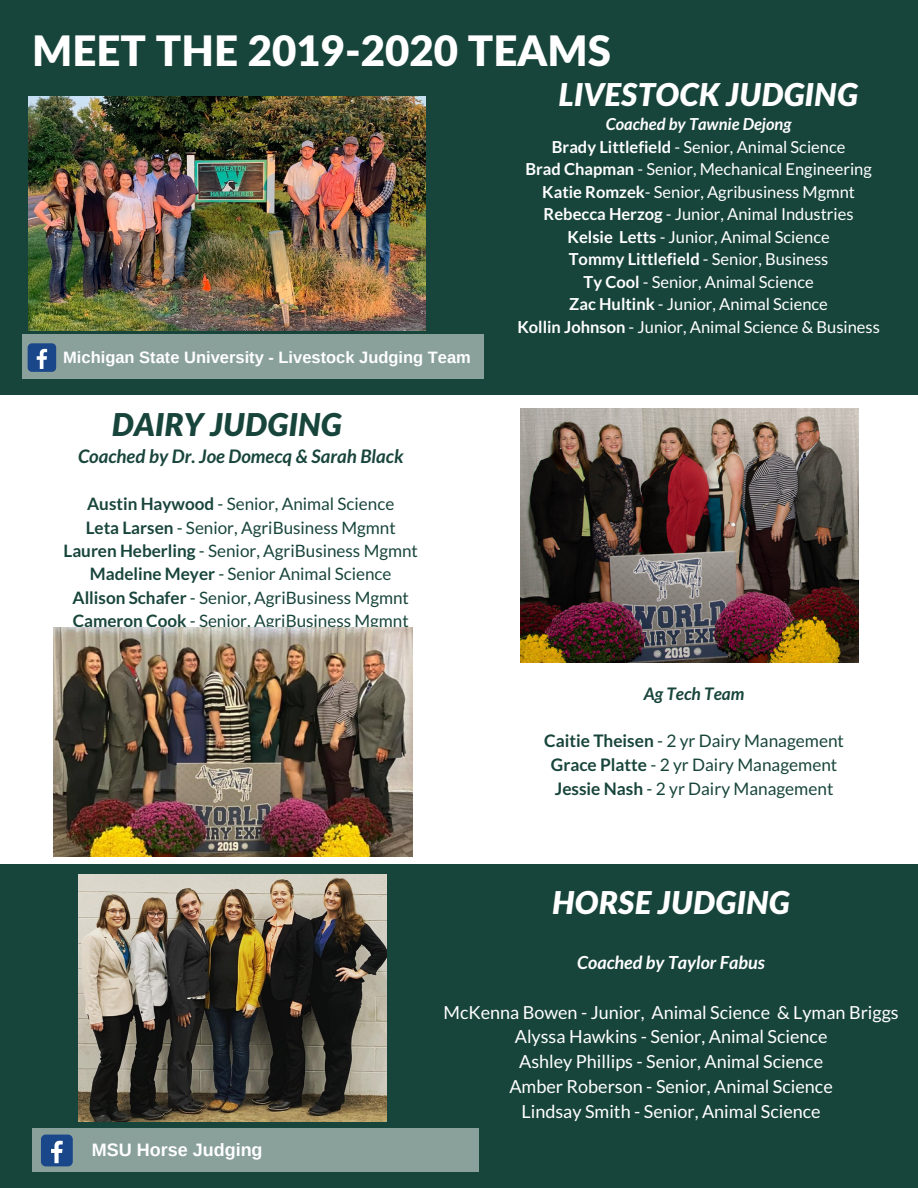
<style>
.page{position:relative;width:918px;height:1188px;background:#fff}
.page>*{position:absolute;margin:0;border:0;box-sizing:border-box;transform-origin:0 0}
.t1{font:900 42px "Lato Latin";color:#fff}
.t2{font:italic 900 31.5px "Lato";color:#fff}
.t3{font:italic 900 31.5px "Lato";color:#18453b}
.t4{font:italic 700 18.6px "Lato";color:#18453b}
.t5{font:18px/24.8px "Lato";color:#fff;text-align:center}
.t6{font:italic 700 18px "Lato";color:#fff}
.t7{font:700 18px "Arimo";color:#fff}
.t8{font:17.25px/23.9px "Lato";color:#18453b;text-align:center}
.t9{font:italic 700 17.25px "Lato";color:#18453b}
.t10{font:17.1px/23.4px "Lato";color:#18453b;text-align:center}
.t11{font:16.5px/22.5px "Lato";color:#fff;text-align:center}
.t12{font:700 16.5px "Arimo";color:#fff}
.s1{font-weight:700}
.s2{font-weight:700;font-style:italic}
</style>
<div class="page">
<div style="left:0;top:0;width:918px;height:394px;background:#18453b"></div>
<img style="left:28px;top:97px;width:397px;height:234px">
<div style="left:0;top:865px;width:918px;height:323px;background:#18453b"></div>
<div style="left:32px;top:1129px;width:447px;height:43px;background:#8aa09b"></div>
<img style="left:54px;top:628px;width:359px;height:228px">
<div style="left:41px;top:1135px;width:32px;height:31px;background:#1a4789;border-radius:5px"></div>
<svg style="left:51px;top:1141px;width:12px;height:22px"></svg>
<div style="left:22px;top:334px;width:462px;height:45px;background:#8aa09b"></div>
<div style="left:28px;top:343px;width:28px;height:29px;background:#1a4789;border-radius:4px"></div>
<svg style="left:37px;top:349px;width:10px;height:20px"></svg>
<img style="left:521px;top:408px;width:337px;height:254px">
<img style="left:79px;top:874px;width:308px;height:248px">
<h1 class="t1" style="left:32px;top:25px;width:580px">MEET THE 2019-2020 TEAMS</h1>
<h2 class="t2" style="left:559px;top:75px;width:301px">LIVESTOCK JUDGING</h2>
<p class="t12" style="left:63px;top:348px;width:409px">Michigan State University - Livestock Judging Team</p>
<h2 class="t3" style="left:112px;top:405px;width:232px">DAIRY JUDGING</h2>
<p class="t4" style="left:78px;top:445px;width:327px">Coached by Dr. Joe Domecq &amp; Sarah Black</p>
<p class="t10" style="left:64px;top:492px;width:356px"><span class="s1">Austin Haywood</span> - Senior, Animal Science<br><span class="s1">Leta Larsen</span> - Senior, AgriBusiness Mgmnt <span class="s1">Lauren Heberling</span> - Senior, AgriBusiness Mgmnt <span class="s1">Madeline Meyer</span> - Senior Animal Science <span class="s1">Allison Schafer</span> - Senior, AgriBusiness Mgmnt <span class="s1">Cameron Cook</span> - Senior, AgriBusiness Mgmnt</p>
<p class="t11" style="left:517px;top:113px;width:364px"><span class="s2">Coached by Tawnie Dejong<br></span><span class="s1">Brady Littlefield</span> - Senior, Animal Science<br><span class="s1">Brad Chapman</span> - Senior, Mechanical Engineering <span class="s1">Katie Romzek</span>- Senior, Agribusiness Mgmnt <span class="s1">Rebecca Herzog</span> - Junior, Animal Industries<br><span class="s1">Kelsie Letts</span> - Junior, Animal Science<br><span class="s1">Tommy Littlefield</span> - Senior, Business<br><span class="s1">Ty Cool</span> - Senior, Animal Science<br><span class="s1">Zac Hultink</span> - Junior, Animal Science<br><span class="s1">Kollin Johnson</span> - Junior, Animal Science &amp; Business</p>
<p class="t9" style="left:644px;top:683px;width:102px">Ag Tech Team</p>
<p class="t8" style="left:544px;top:729px;width:301px"><span class="s1">Caitie Theisen</span> - 2 yr Dairy Management<br><span class="s1">Grace Platte</span> - 2 yr Dairy Management<br><span class="s1">Jessie Nash</span> - 2 yr Dairy Management</p>
<h2 class="t2" style="left:552px;top:883px;width:239px">HORSE JUDGING</h2>
<p class="t7" style="left:92px;top:1140px;width:172px">MSU Horse Judging</p>
<p class="t6" style="left:577px;top:951px;width:189px">Coached by Taylor Fabus</p>
<p class="t5" style="left:443px;top:999px;width:457px">McKenna Bowen - Junior, Animal Science &amp; Lyman Briggs Alyssa Hawkins - Senior, Animal Science<br>Ashley Phillips - Senior, Animal Science<br>Amber Roberson - Senior, Animal Science<br>Lindsay Smith - Senior, Animal Science</p>
</div>
